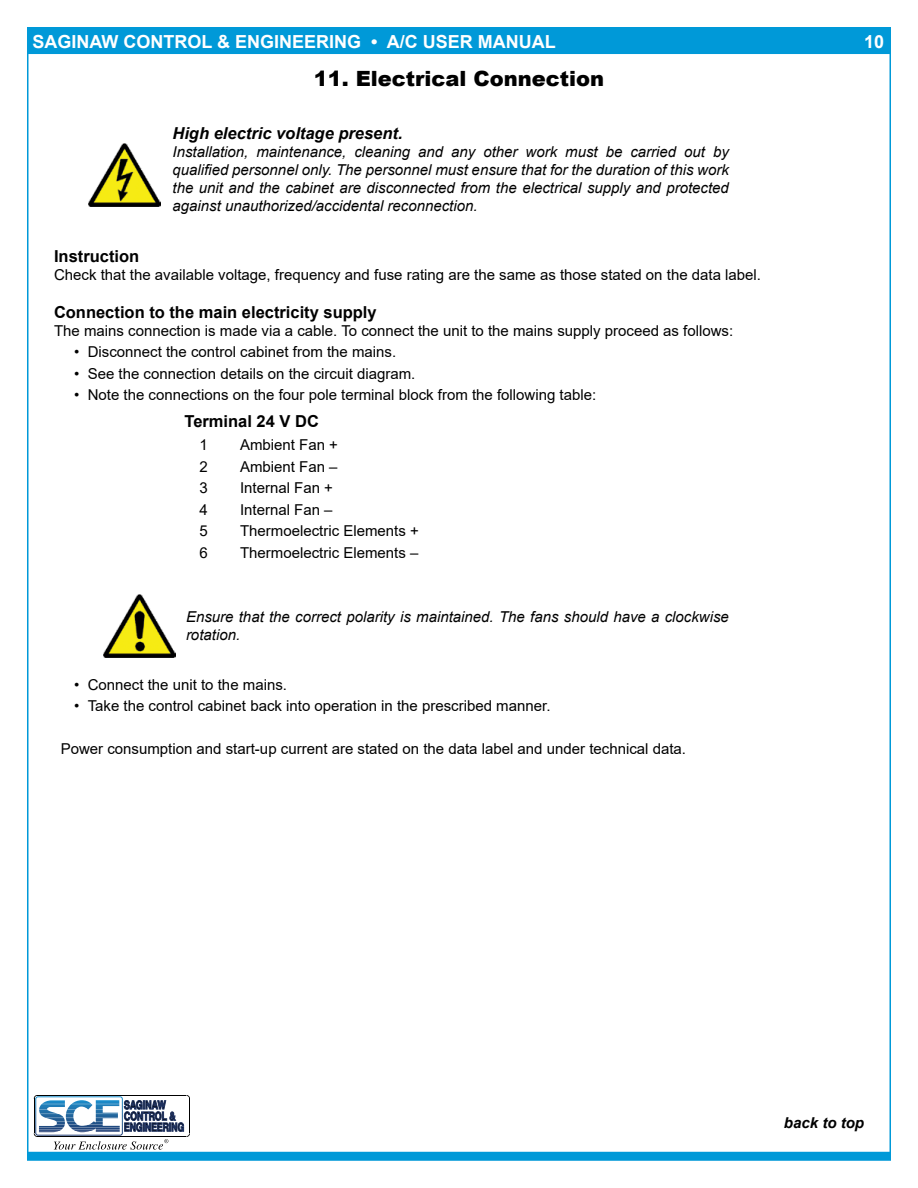
<style>
.page{position:relative;width:918px;height:1188px;background:#fff}
.page>*{position:absolute;margin:0;border:0;box-sizing:border-box;transform-origin:0 0}
.t1{font:900 21px "Arial";color:#000}
.t2{font:700 18px "Arial";color:#fff}
.t3{font:700 16.5px "Arial";color:#000}
.t4{font:italic 700 16.5px "Arial";color:#000}
.t5{font:15px "Arial";color:#000}
.t6{font:italic 15px/18px "Arial";color:#000;text-align:justify}
.t7{font:italic 700 15px "Arial";color:#000}
.s1{font-weight:400;font-size:12px;color:#000}
</style>
<div class="page">
<div style="left:27px;top:1152px;width:864px;height:9px;background:#0099d8"></div>
<svg style="left:34px;top:1095px;width:156px;height:55px"></svg>
<div style="left:35px;top:1096px;width:88px;height:40px;border:1px solid #fff;border-radius:2px"></div>
<div style="left:27px;top:27px;width:864px;height:27px;background:#0099d8"></div>
<img style="left:89px;top:144px;width:71px;height:62px">
<img style="left:104px;top:595px;width:71px;height:62px">
<p class="t2" style="left:28px;top:29px;width:529px"><span class="s1">B</span>SAGINAW CONTROL &amp; ENGINEERING • A/C USER MANUAL</p>
<p class="t2" style="left:864px;top:29px;width:22px">10</p>
<h1 class="t1" style="left:314px;top:63px;width:292px">11. Electrical Connection</h1>
<p class="t4" style="left:172px;top:122px;width:232px">High electric voltage present.</p>
<p class="t6" style="left:172px;top:143px;width:558px">Installation, maintenance, cleaning and any other work must be carried out by qualified personnel only. The personnel must ensure that for the duration of this work the unit and the cabinet are disconnected from the electrical supply and protected against unauthorized/accidental reconnection.</p>
<p class="t3" style="left:54px;top:245px;width:87px">Instruction</p>
<p class="t5" style="left:54px;top:264px;width:709px">Check that the available voltage, frequency and fuse rating are the same as those stated on the data label.</p>
<p class="t3" style="left:54px;top:300px;width:324px">Connection to the main electricity supply</p>
<p class="t5" style="left:54px;top:320px;width:681px">The mains connection is made via a cable. To connect the unit to the mains supply proceed as follows:</p>
<p class="t5" style="left:74px;top:342px;width:323px">• Disconnect the control cabinet from the mains.</p>
<p class="t5" style="left:74px;top:363px;width:343px">• See the connection details on the circuit diagram.</p>
<p class="t5" style="left:74px;top:385px;width:524px">• Note the connections on the four pole terminal block from the following table:</p>
<p class="t3" style="left:184px;top:409px;width:136px">Terminal 24 V DC</p>
<p class="t5" style="left:200px;top:435px;width:10px">1</p>
<p class="t5" style="left:240px;top:435px;width:99px">Ambient Fan +</p>
<p class="t5" style="left:200px;top:456px;width:10px">2</p>
<p class="t5" style="left:240px;top:456px;width:99px">Ambient Fan –</p>
<p class="t5" style="left:200px;top:478px;width:10px">3</p>
<p class="t5" style="left:240px;top:478px;width:94px">Internal Fan +</p>
<p class="t5" style="left:200px;top:499px;width:10px">4</p>
<p class="t5" style="left:240px;top:499px;width:94px">Internal Fan –</p>
<p class="t5" style="left:200px;top:521px;width:10px">5</p>
<p class="t5" style="left:240px;top:521px;width:180px">Thermoelectric Elements +</p>
<p class="t5" style="left:200px;top:542px;width:10px">6</p>
<p class="t5" style="left:240px;top:542px;width:180px">Thermoelectric Elements –</p>
<p class="t6" style="left:186px;top:608px;width:544px">Ensure that the correct polarity is maintained. The fans should have a clockwise rotation.</p>
<p class="t5" style="left:74px;top:674px;width:214px">• Connect the unit to the mains.</p>
<p class="t5" style="left:74px;top:696px;width:478px">• Take the control cabinet back into operation in the prescribed manner.</p>
<p class="t5" style="left:61px;top:738px;width:627px">Power consumption and start-up current are stated on the data label and under technical data.</p>
<p class="t7" style="left:784px;top:1113px;width:82px">back to top</p>
</div>
